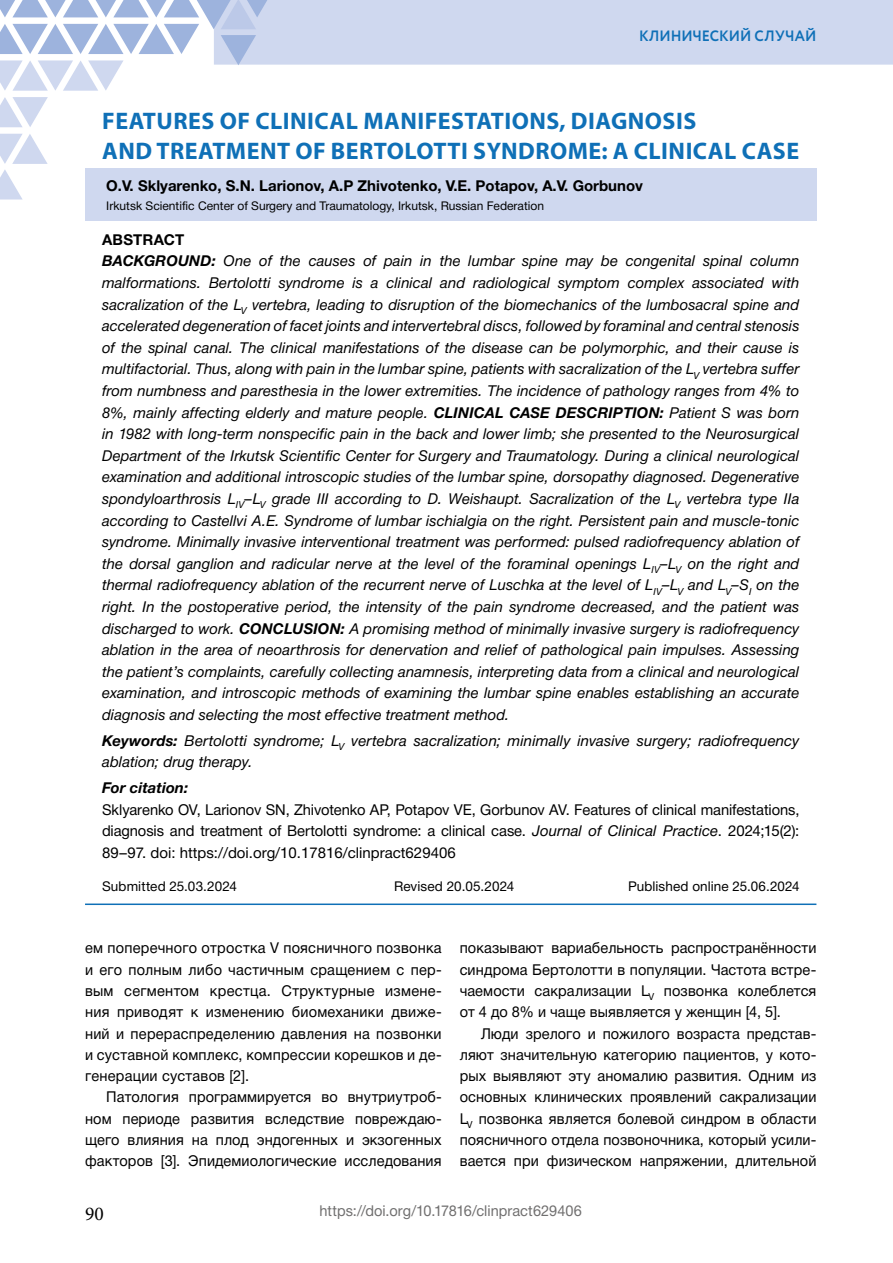
<style>
.page{position:relative;width:893px;height:1263px;background:#fff}
.page>*{position:absolute;margin:0;border:0;box-sizing:border-box;transform-origin:0 0}
._01_Header{font:700 24px/30px "Myriad Pro";letter-spacing:.02em;color:#0f70b7}
.t1{font:19.5px "Minion Pro";color:#000}
._08_Resume_Engl{font:italic 15px/21.6px "Helvetica Neue Cyr";letter-spacing:.005em;color:#000;text-align:justify}
.Body_Text{font:15px/21.3px "Helvetica Neue Cyr";letter-spacing:.005em;color:#000;text-align:justify}
._10_Citation_Engl{font:15px/21.6px "Helvetica Neue Cyr";color:#000;text-align:justify}
._02_Autor_s_rus{font:700 15px "Helvetica Neue Cyr";color:#000}
.t2{font:15px "Helvetica Neue Cyr";letter-spacing:.005em;color:#706f6f}
.t3{font:700 15px "Circe";letter-spacing:.005em;color:#0f70b7;scale:.95 1}
._06_Citation_Rys_для_цитирования{font:italic 700 15px "Helvetica Neue Cyr";letter-spacing:.005em;color:#000}
._04_Resume_Rus_аннотация{font:700 15px "Helvetica Neue Cyr";letter-spacing:.01em;color:#000}
._07_Date_RUS{font:13.5px "Helvetica Neue Cyr";letter-spacing:.01em;color:#000}
._03_What_Rus{font:12px "Helvetica Neue Cyr";color:#000}
.s1{font-weight:700}
.s2{font-style:italic}
</style>
<div class="page">
<svg style="left:0;top:97px;width:48px;height:30px"></svg>
<svg style="left:0;top:134px;width:48px;height:65px"></svg>
<svg style="left:0;top:0;width:893px;height:91px"></svg>
<div style="left:85px;top:169px;width:731px;height:52px;background:#cfd8ef"></div>
<hr style="left:85px;top:903px;width:731px;height:2px;background:#0f70b7">
<p class="t3" style="left:639px;top:26px;width:188px">КЛИНИЧЕСКИЙ СЛУЧАЙ</p>
<h2 class="_01_Header" style="left:102px;top:105px;width:698px">FEATURES OF CLINICAL MANIFESTATIONS, DIAGNOSIS<br>AND TREATMENT OF BERTOLOTTI SYNDROME: А CLINICAL CASE</h2>
<p class="_02_Autor_s_rus" style="left:106px;top:177px;width:538px">O.V. Sklyarenko, S.N. Larionov, A.P Zhivotenko, V.E. Potapov, A.V. Gorbunov</p>
<p class="_03_What_Rus" style="left:106px;top:200px;width:439px">Irkutsk Scientific Center of Surgery and Traumatology, Irkutsk, Russian Federation</p>
<h3 class="_04_Resume_Rus_аннотация" style="left:102px;top:231px;width:84px">ABSTRACT</h3>
<p class="_08_Resume_Engl" style="left:102px;top:250px;width:699px"><span class="s1">BACKGROUND:</span> One of the causes of pain in the lumbar spine may be congenital spinal column malformations. Bertolotti syndrome is a clinical and radiological symptom complex associated with sacralization of the L<sub>V</sub> vertebra, leading to disruption of the biomechanics of the lumbosacral spine and accelerated degeneration of facet joints and intervertebral discs, followed by foraminal and central stenosis of the spinal canal. The clinical manifestations of the disease can be polymorphic, and their cause is multifactorial. Thus, along with pain in the lumbar spine, patients with sacralization of the L<sub>V</sub> vertebra suffer from numbness and paresthesia in the lower extremities. The incidence of pathology ranges from 4% to 8%, mainly affecting elderly and mature people. <span class="s1">СLINICAL CASE DESCRIPTION:</span> Patient S was born in 1982 with long-term nonspecific pain in the back and lower limb; she presented to the Neurosurgical Department of the Irkutsk Scientific Center for Surgery and Traumatology. During a clinical neurological examination and additional introscopic studies of the lumbar spine, dorsopathy diagnosed. Degenerative spondyloarthrosis L<sub>IV</sub>–L<sub>V</sub> grade III according to D. Weishaupt. Sacralization of the L<sub>V</sub> vertebra type IIa according to Castellvi A.E. Syndrome of lumbar ischialgia on the right. Persistent pain and muscle-tonic syndrome. Minimally invasive interventional treatment was performed: pulsed radiofrequency ablation of the dorsal ganglion and radicular nerve at the level of the foraminal openings L<sub>IV</sub>–L<sub>V</sub> on the right and thermal radiofrequency ablation of the recurrent nerve of Luschka at the level of L<sub>IV</sub>–L<sub>V</sub> and L<sub>V</sub>–S<sub>I</sub> on the right. In the postoperative period, the intensity of the pain syndrome decreased, and the patient was discharged to work. <span class="s1">CONCLUSION:</span> A promising method of minimally invasive surgery is radiofrequency ablation in the area of neoarthrosis for denervation and relief of pathological pain impulses. Assessing the patient’s complaints, carefully collecting anamnesis, interpreting data from a clinical and neurological examination, and introscopic methods of examining the lumbar spine enables establishing an accurate diagnosis and selecting the most effective treatment method.</p>
<p class="_08_Resume_Engl" style="left:102px;top:730px;width:699px"><span class="s1">Keywords:</span> Bertolotti syndrome; L<sub>V</sub> vertebra sacralization; minimally invasive surgery; radiofrequency ablation; drug therapy.</p>
<h4 class="_06_Citation_Rys_для_цитирования" style="left:102px;top:780px;width:88px">For citation:</h4>
<p class="_10_Citation_Engl" style="left:102px;top:799px;width:699px">Sklyarenko OV, Larionov SN, Zhivotenko AP, Potapov VE, Gorbunov AV. Features of clinical manifestations, diagnosis and treatment of Bertolotti syndrome: а clinical case. <span class="s2">Journal of Clinical Practice</span>. 2024;15(2):<br>89–97. doi: https://doi.org/10.17816/clinpract629406</p>
<p class="_07_Date_RUS" style="left:102px;top:879px;width:136px">Submitted 25.03.2024</p>
<p class="_07_Date_RUS" style="left:394px;top:879px;width:122px">Revised 20.05.2024</p>
<p class="_07_Date_RUS" style="left:628px;top:879px;width:173px">Published online 25.06.2024</p>
<p class="Body_Text" style="left:85px;top:937px;width:358px">ем поперечного отростка V поясничного позвонка и его полным либо частичным сращением с пер&shy;вым сегментом крестца. Структурные измене&shy;ния приводят к изменению биомеханики движе&shy;ний и перераспределению давления на позвонки и суставной комплекс, компрессии корешков и де&shy;генерации суставов [2].</p>
<p class="Body_Text" style="left:85px;top:1087px;width:358px;text-indent:21px">Патология программируется во внутриутроб&shy;ном периоде развития вследствие повреждаю&shy;щего влияния на плод эндогенных и экзогенных факторов [3]. Эпидемиологические исследования</p>
<p class="Body_Text" style="left:460px;top:937px;width:358px">показывают вариабельность распространённости синдрома Бертолотти в популяции. Частота встре&shy;чаемости сакрализации L<sub>V</sub> позвонка колеблется от 4 до 8% и чаще выявляется у женщин [4, 5].</p>
<p class="Body_Text" style="left:460px;top:1023px;width:358px;text-indent:21px">Люди зрелого и пожилого возраста представ&shy;ляют значительную категорию пациентов, у кото&shy;рых выявляют эту аномалию развития. Одним из основных клинических проявлений сакрализации L<sub>V</sub> позвонка является болевой синдром в области поясничного отдела позвоночника, который усили&shy;вается при физическом напряжении, длительной</p>
<h2 class="t1" style="left:85px;top:1200px;width:20px">90</h2>
<p class="t2" style="left:319px;top:1203px;width:264px">https://doi.org/10.17816/clinpract629406</p>
</div>
